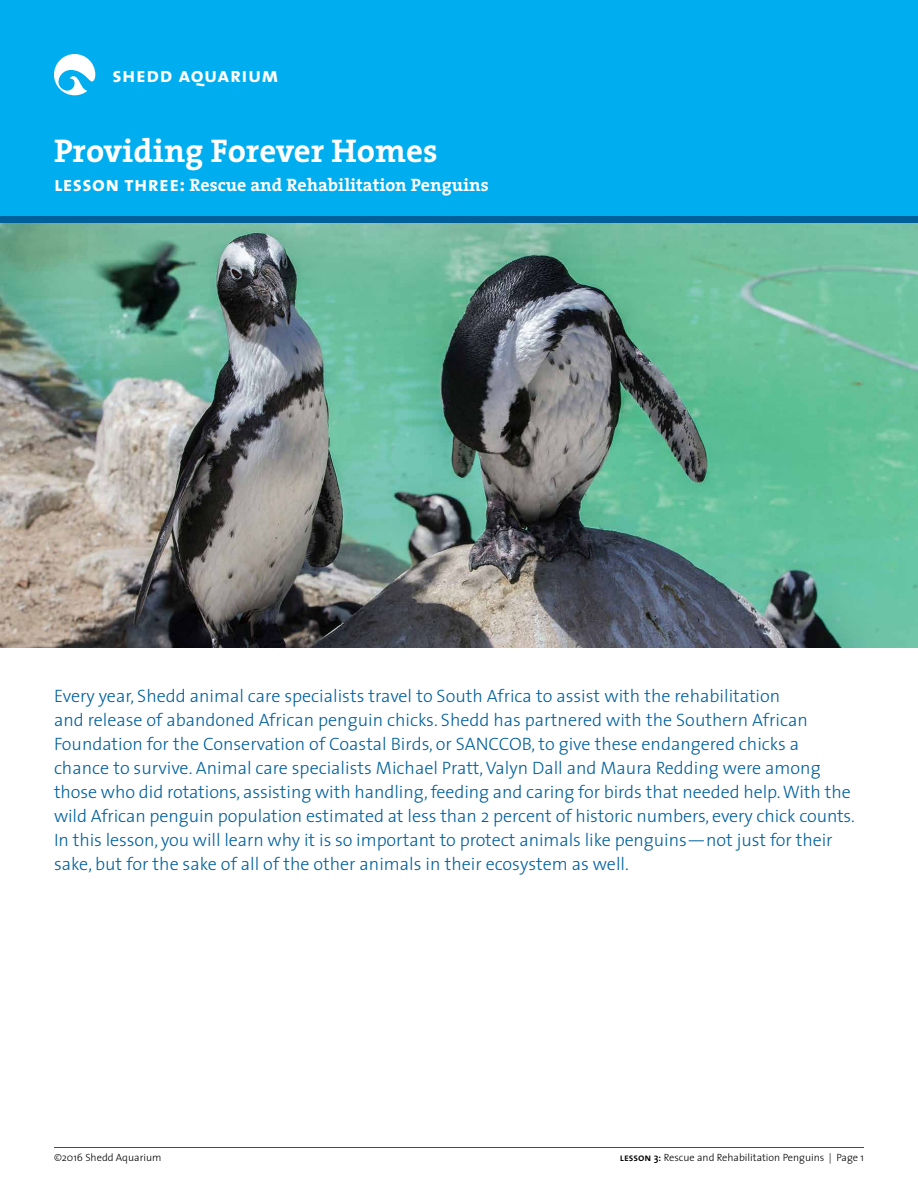
<style>
.page{position:relative;width:918px;height:1188px;background:#fff}
.page>*{position:absolute;margin:0;border:0;box-sizing:border-box;transform-origin:0 0}
.t1{font:700 33px "The Serif";color:#fff}
.t2{font:21px "The Sans Bold Caps";letter-spacing:.025em;color:#fff}
.t3{font:300 18px/24px "The Sans";color:#00609c}
.t4{font:700 18px "The Serif";color:#fff}
.t5{font:300 10.5px "The Sans";color:#000}
.s1{font-family:"The Sans Bold Caps";font-weight:400;font-size:21px}
.s2{font-family:"The Sans Semi Bold Caps";font-weight:400}
.s3{font-weight:600}
</style>
<div class="page">
<img style="left:0;top:223px;width:918px;height:425px">
<div style="left:0;top:0;width:918px;height:220px;background:#00aeef"></div>
<div style="left:0;top:217px;width:918px;height:6px;background:#00609c"></div>
<hr style="left:54px;top:1147px;width:810px;height:1px;background:#00609c">
<svg style="left:54px;top:54px;width:41px;height:41px"></svg>
<p class="t2" style="left:113px;top:58px;width:168px">shedd aquarium</p>
<h1 class="t1" style="left:54px;top:123px;width:385px">Providing Forever Homes</h1>
<p class="t4" style="left:54px;top:169px;width:436px"><span class="s1">lesson three:</span> Rescue and Rehabilitation Penguins</p>
<p class="t3" style="left:54px;top:683px;width:803px">Every year, Shedd animal care specialists travel to South Africa to assist with the rehabilitation<br>and release of abandoned African penguin chicks. Shedd has partnered with the Southern African Foundation for the Conservation of Coastal Birds, or SANCCOB, to give these endangered chicks a chance to survive. Animal care specialists Michael Pratt, Valyn Dall and Maura Redding were among those who did rotations, assisting with handling, feeding and caring for birds that needed help. With the wild African penguin population estimated at less than 2 percent of historic numbers, every chick counts.<br>In this lesson, you will learn why it is so important to protect animals like penguins—not just for their sake, but for the sake of all of the other animals in their ecosystem as well.</p>
<p class="t5" style="left:54px;top:1149px;width:109px">©2016 Shedd Aquarium</p>
<p class="t5" style="left:620px;top:1149px;width:246px"><span class="s2">lesson</span> <span class="s3">3</span><span class="s2">:</span> Rescue and Rehabilitation Penguins | Page 1</p>
</div>
